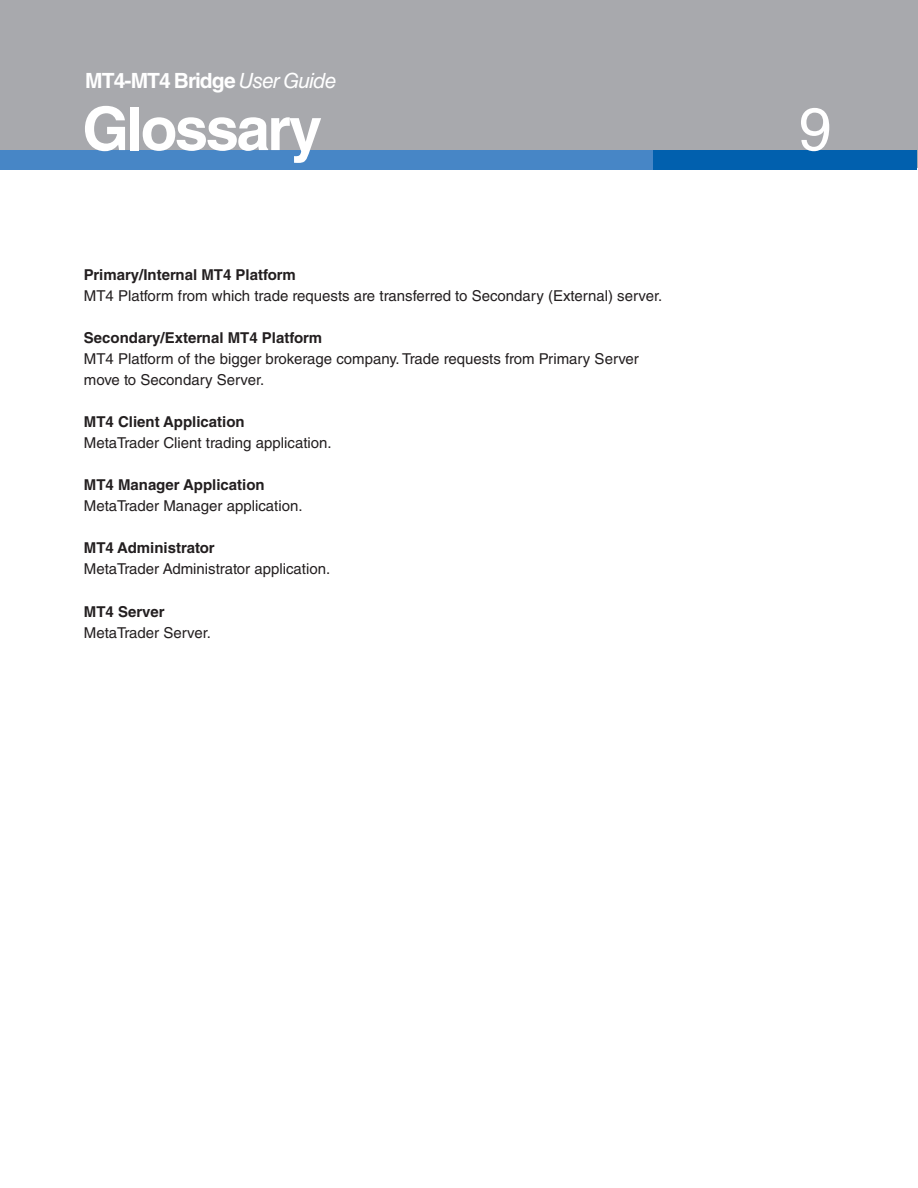
<style>
.page{position:relative;width:918px;height:1188px;background:#fff}
.page>*{position:absolute;margin:0;border:0;box-sizing:border-box;transform-origin:0 0}
.t1{font:700 60px "Helvetica LT Std";letter-spacing:-.04em;color:#fff}
.t2{font:60px "Helvetica LT Std";color:#fff}
.t3{font:700 21px "Helvetica LT Std";letter-spacing:-.04em;color:#fff}
.t4{font:15px/20.9px "Helvetica LT Std";color:#231f20}
.t5{font:700 15px "Helvetica LT Std";color:#231f20}
.s1{font-weight:400;font-style:italic}
</style>
<div class="page">
<div style="left:0;top:0;width:918px;height:168px;background:#a8a9ad"></div>
<div style="left:653px;top:150px;width:264px;height:19px;background:#0160ae"></div>
<div style="left:0;top:150px;width:653px;height:19px;background:#4786c6"></div>
<h2 class="t3" style="left:85px;top:73px;width:253px">MT4-MT4 Bridge <span class="s1">User Guide</span></h2>
<h1 class="t1" style="left:82px;top:107px;width:241px">Glossary</h1>
<h1 class="t2" style="left:798px;top:107px;width:35px">9</h1>
<p class="t5" style="left:84px;top:269px;width:214px">Primary/Internal MT4 Platform</p>
<p class="t4" style="left:84px;top:287px;width:580px">MT4 Platform from which trade requests are transferred to Secondary (External) server.</p>
<p class="t5" style="left:84px;top:332px;width:240px">Secondary/External MT4 Platform</p>
<p class="t4" style="left:84px;top:350px;width:557px">MT4 Platform of the bigger brokerage company. Trade requests from Primary Server move to Secondary Server.</p>
<p class="t5" style="left:84px;top:416px;width:162px">MT4 Client Application</p>
<p class="t4" style="left:84px;top:434px;width:249px">MetaTrader Client trading application.</p>
<p class="t5" style="left:84px;top:479px;width:182px">MT4 Manager Application</p>
<p class="t4" style="left:84px;top:497px;width:220px">MetaTrader Manager application.</p>
<p class="t5" style="left:84px;top:542px;width:132px">MT4 Administrator</p>
<p class="t4" style="left:84px;top:560px;width:248px">MetaTrader Administrator application.</p>
<p class="t5" style="left:84px;top:606px;width:82px">MT4 Server</p>
<p class="t4" style="left:84px;top:624px;width:129px">MetaTrader Server.</p>
</div>
